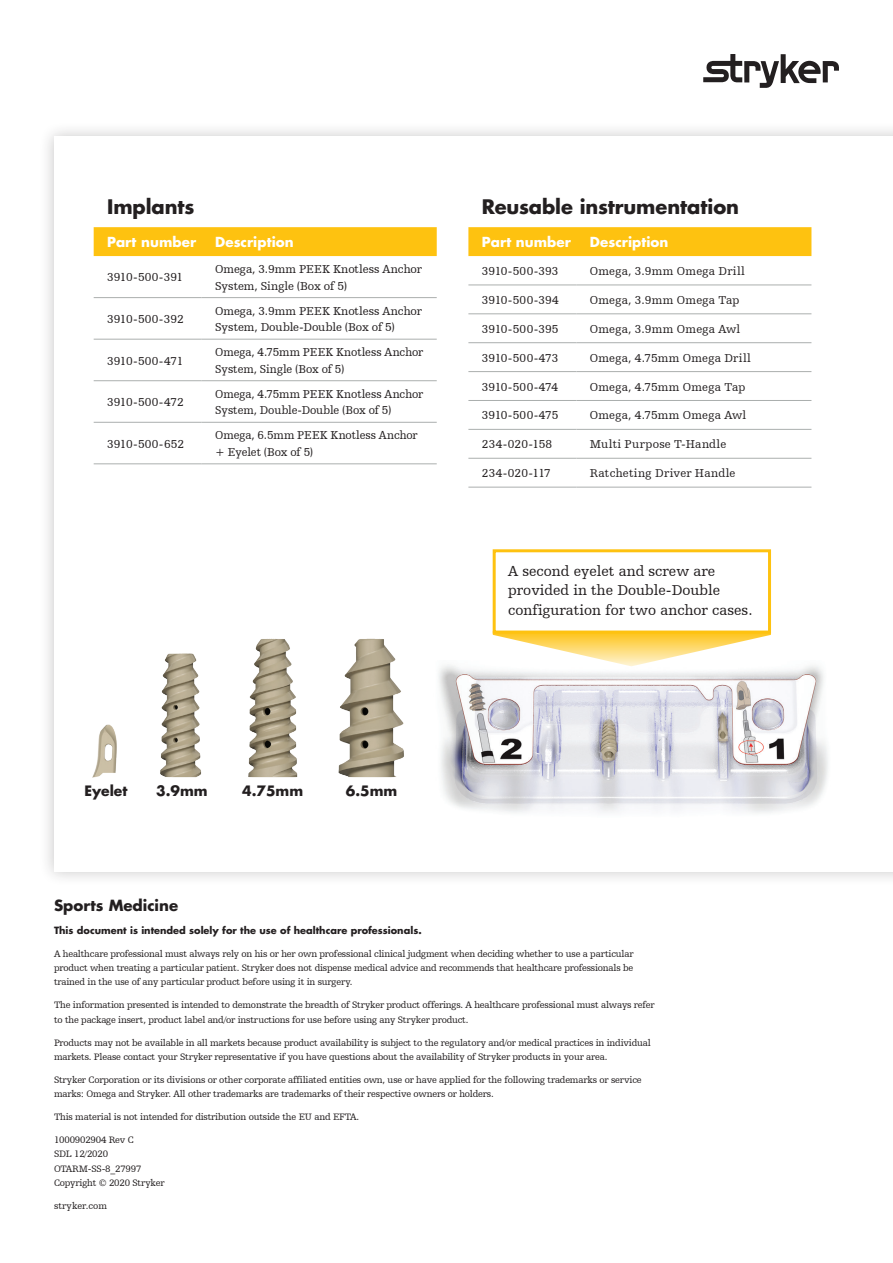
<style>
.page{position:relative;width:893px;height:1263px;background:#fff}
.page>*{position:absolute;margin:0;border:0;box-sizing:border-box;transform-origin:0 0}
.LittleHead{font:700 19.5px "Futura For Stryker";letter-spacing:-.005em;color:#231f20}
.Body_copy{font:15px/19.5px "Humanist Slabserif 712 BT";color:#231f20}
.t1{font:700 15px "Futura For Stryker";color:#231f20}
.LittleHead-2{font:700 13.95px "Futura For Stryker";color:#231f20}
.LittleHead-3{font:700 13.5px "Futura For Stryker";letter-spacing:.005em;color:#fff}
.LittleHead-4{font:12px/16.5px "Humanist Slabserif 712 BT";color:#231f20}
.LittleHead-5{font:12px "Humanist Slabserif 712 BT";letter-spacing:.02em;color:#231f20}
.LittleHead-6{font:12px "Humanist Slabserif 712 BT";letter-spacing:-.025em;color:#231f20}
.LittleHead-7{font:12px "Humanist Slabserif 712 BT";letter-spacing:.025em;color:#231f20}
.t2{font:9.75px/14.2px "Humanist Slabserif 712 BT";letter-spacing:-.02em;color:#231f20}
.t3{font:700 9.75px "Futura For Stryker";color:#231f20}
.t4{font:9.75px "Humanist Slabserif 712 BT";color:#231f20}
</style>
<div class="page">
<div style="left:39px;top:121px;width:854px;height:766px;background:#231f20;opacity:.25"></div>
<div style="left:54px;top:136px;width:839px;height:736px;background:#fff"></div>
<div style="left:94px;top:227px;width:343px;height:29px;background:#fec210"></div>
<hr style="left:94px;top:297px;width:108px;height:1px;background:#abafae">
<hr style="left:202px;top:297px;width:235px;height:1px;background:#abafae">
<hr style="left:94px;top:339px;width:108px;height:1px;background:#abafae">
<hr style="left:202px;top:339px;width:235px;height:1px;background:#abafae">
<hr style="left:94px;top:380px;width:108px;height:1px;background:#abafae">
<hr style="left:202px;top:380px;width:235px;height:1px;background:#abafae">
<hr style="left:94px;top:422px;width:108px;height:1px;background:#abafae">
<hr style="left:202px;top:422px;width:235px;height:1px;background:#abafae">
<hr style="left:94px;top:464px;width:108px;height:1px;background:#abafae">
<hr style="left:202px;top:464px;width:235px;height:1px;background:#abafae">
<div style="left:468px;top:227px;width:343px;height:29px;background:#fec210"></div>
<hr style="left:468px;top:487px;width:108px;height:1px;background:#abafae">
<hr style="left:576px;top:487px;width:235px;height:1px;background:#abafae">
<hr style="left:468px;top:285px;width:108px;height:1px;background:#abafae">
<hr style="left:576px;top:285px;width:235px;height:1px;background:#abafae">
<hr style="left:468px;top:314px;width:108px;height:1px;background:#abafae">
<hr style="left:576px;top:314px;width:235px;height:1px;background:#abafae">
<hr style="left:468px;top:342px;width:108px;height:1px;background:#abafae">
<hr style="left:576px;top:342px;width:235px;height:1px;background:#abafae">
<hr style="left:468px;top:371px;width:108px;height:1px;background:#abafae">
<hr style="left:576px;top:371px;width:235px;height:1px;background:#abafae">
<hr style="left:468px;top:400px;width:108px;height:1px;background:#abafae">
<hr style="left:576px;top:400px;width:235px;height:1px;background:#abafae">
<hr style="left:468px;top:429px;width:108px;height:1px;background:#abafae">
<hr style="left:576px;top:429px;width:235px;height:1px;background:#abafae">
<hr style="left:468px;top:458px;width:108px;height:1px;background:#abafae">
<hr style="left:576px;top:458px;width:235px;height:1px;background:#abafae">
<img style="left:46px;top:636px;width:358px;height:150px">
<img style="left:438px;top:664px;width:390px;height:149px">
<div style="left:493px;top:549px;width:278px;height:85px;background:#fff;border:3px solid #fec210"></div>
<svg style="left:491px;top:629px;width:281px;height:39px"></svg>
<svg style="left:703px;top:54px;width:136px;height:34px"></svg>
<p class="LittleHead" style="left:107px;top:194px;width:89px">Implants</p>
<p class="LittleHead-3" style="left:107px;top:233px;width:91px">Part number</p>
<p class="LittleHead-3" style="left:215px;top:233px;width:80px">Description</p>
<p class="LittleHead-4" style="left:107px;top:269px;width:77px">3910-500-391</p>
<p class="LittleHead-4" style="left:215px;top:261px;width:208px">Omega, 3.9mm PEEK Knotless Anchor<br>System, Single (Box of 5)</p>
<p class="LittleHead-4" style="left:107px;top:310px;width:78px">3910-500-392</p>
<p class="LittleHead-4" style="left:215px;top:302px;width:208px">Omega, 3.9mm PEEK Knotless Anchor<br>System, Double-Double (Box of 5)</p>
<p class="LittleHead-6" style="left:107px;top:353px;width:78px">3910-500-471</p>
<p class="LittleHead-4" style="left:215px;top:344px;width:210px">Omega, 4.75mm PEEK Knotless Anchor<br>System, Single (Box of 5)</p>
<p class="LittleHead-4" style="left:107px;top:394px;width:78px">3910-500-472</p>
<p class="LittleHead-4" style="left:215px;top:385px;width:210px">Omega, 4.75mm PEEK Knotless Anchor<br>System, Double-Double (Box of 5)</p>
<p class="LittleHead-4" style="left:107px;top:435px;width:79px">3910-500-652</p>
<p class="LittleHead-4" style="left:215px;top:427px;width:204px">Omega, 6.5mm PEEK Knotless Anchor + Eyelet (Box of 5)</p>
<p class="LittleHead" style="left:482px;top:194px;width:259px">Reusable instrumentation</p>
<p class="LittleHead-3" style="left:482px;top:233px;width:91px">Part number</p>
<p class="LittleHead-3" style="left:590px;top:233px;width:80px">Description</p>
<p class="LittleHead-4" style="left:482px;top:263px;width:78px">3910-500-393</p>
<p class="LittleHead-7" style="left:590px;top:264px;width:157px">Omega, 3.9mm Omega Drill</p>
<p class="LittleHead-4" style="left:482px;top:291px;width:78px">3910-500-394</p>
<p class="LittleHead-4" style="left:590px;top:291px;width:151px">Omega, 3.9mm Omega Tap</p>
<p class="LittleHead-4" style="left:482px;top:320px;width:78px">3910-500-395</p>
<p class="LittleHead-4" style="left:590px;top:320px;width:152px">Omega, 3.9mm Omega Awl</p>
<p class="LittleHead-4" style="left:482px;top:349px;width:78px">3910-500-473</p>
<p class="LittleHead-4" style="left:590px;top:349px;width:163px">Omega, 4.75mm Omega Drill</p>
<p class="LittleHead-6" style="left:482px;top:379px;width:78px">3910-500-474</p>
<p class="LittleHead-4" style="left:590px;top:378px;width:157px">Omega, 4.75mm Omega Tap</p>
<p class="LittleHead-4" style="left:482px;top:407px;width:78px">3910-500-475</p>
<p class="LittleHead-4" style="left:590px;top:407px;width:158px">Omega, 4.75mm Omega Awl</p>
<p class="LittleHead-4" style="left:482px;top:436px;width:72px">234-020-158</p>
<p class="LittleHead-5" style="left:590px;top:437px;width:138px">Multi Purpose T-Handle</p>
<p class="LittleHead-4" style="left:482px;top:465px;width:70px">234-020-117</p>
<p class="LittleHead-5" style="left:590px;top:466px;width:147px">Ratcheting Driver Handle</p>
<p class="Body_copy" style="left:508px;top:561px;width:246px">A second eyelet and screw are provided in the Double-Double configuration for two anchor cases.</p>
<p class="LittleHead-2" style="left:84px;top:782px;width:45px">Eyelet</p>
<p class="LittleHead-2" style="left:156px;top:782px;width:53px">3.9mm</p>
<p class="LittleHead-2" style="left:242px;top:782px;width:63px">4.75mm</p>
<p class="LittleHead-2" style="left:346px;top:782px;width:53px">6.5mm</p>
<p class="t1" style="left:54px;top:895px;width:126px">Sports Medicine</p>
<p class="t3" style="left:54px;top:924px;width:369px">This document is intended solely for the use of healthcare professionals.</p>
<p class="t2" style="left:54px;top:946px;width:581px;text-align:justify">A healthcare professional must always rely on his or her own professional clinical judgment when deciding whether to use a particular product when treating a particular patient. Stryker does not dispense medical advice and recommends that healthcare professionals be trained in the use of any particular product before using it in surgery.</p>
<p class="t2" style="left:54px;top:998px;width:602px">The information presented is intended to demonstrate the breadth of Stryker product offerings. A healthcare professional must always refer to the package insert, product label and/or instructions for use before using any Stryker product.</p>
<p class="t2" style="left:54px;top:1035px;width:598px">Products may not be available in all markets because product availability is subject to the regulatory and/or medical practices in individual markets. Please contact your Stryker representative if you have questions about the availability of Stryker products in your area.</p>
<p class="t2" style="left:54px;top:1072px;width:589px">Stryker Corporation or its divisions or other corporate affiliated entities own, use or have applied for the following trademarks or service marks: Omega and Stryker. All other trademarks are trademarks of their respective owners or holders.</p>
<p class="t2" style="left:54px;top:1110px;width:307px">This material is not intended for distribution outside the EU and EFTA.</p>
<p class="t2" style="left:54px;top:1133px;width:81px">1000902904 Rev C</p>
<p class="t2" style="left:54px;top:1147px;width:56px">SDL 12/2020</p>
<p class="t2" style="left:54px;top:1161px;width:89px">OTARM-SS-8_27997</p>
<p class="t2" style="left:54px;top:1175px;width:112px">Copyright © 2020 Stryker</p>
<p class="t4" style="left:54px;top:1200px;width:55px">stryker.com</p>
</div>
